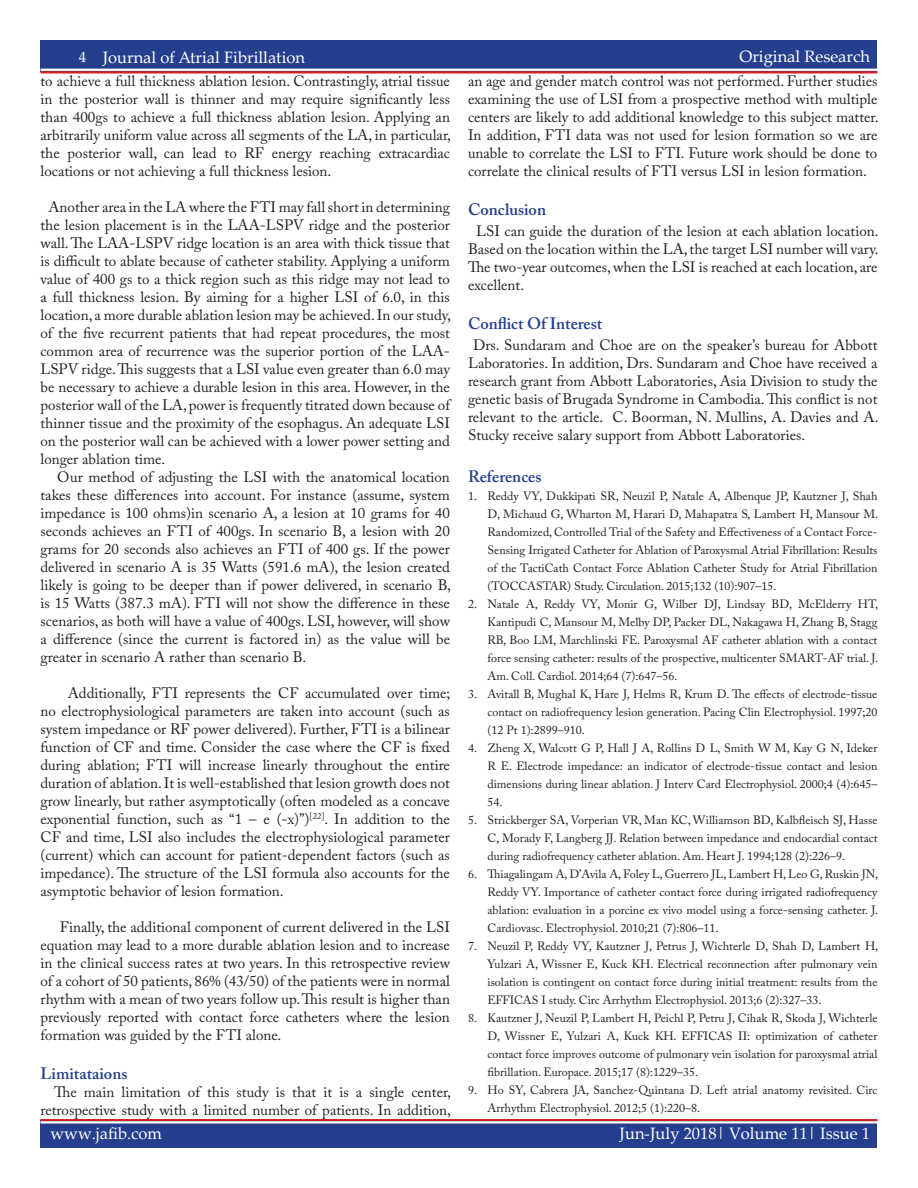
<style>
.page{position:relative;width:918px;height:1188px;background:#fff}
.page>*{position:absolute;margin:0;border:0;box-sizing:border-box;transform-origin:0 0}
.t1{font:16.5px "Palatino Linotype";color:#fff}
._10_Body_Text{font:600 16.5px "Adobe Caslon Pro";color:#253f8e}
._10_Body_Text-2{font:15px/18px "Adobe Caslon Pro";color:#231f20;text-align:justify}
.t2{font:12px/18px "Adobe Caslon Pro";color:#231f20;text-align:justify}
</style>
<div class="page">
<div style="left:40px;top:1120px;width:838px;height:28px;background:#253f8e"></div>
<hr style="left:40px;top:1119px;width:838px;height:2px;background:#d1232a">
<hr style="left:40px;top:1121px;width:838px;height:3px;background:#fff">
<div style="left:40px;top:40px;width:838px;height:32px;background:#253f8e"></div>
<hr style="left:40px;top:71px;width:838px;height:3px;background:#d1232a">
<hr style="left:40px;top:69px;width:838px;height:2px;background:#fff">
<p class="t1" style="left:79px;top:48px;width:228px"><sup>4</sup> Journal of Atrial Fibrillation</p>
<p class="t1" style="left:739px;top:45px;width:132px">Original Research</p>
<p class="t1" style="left:746px;top:47px;width:125px">Featured Review</p>
<p class="_10_Body_Text-2" style="left:468px;top:72px;width:412px">an age and gender match control was not performed. Further studies examining the use of LSI from a prospective method with multiple centers are likely to add additional knowledge to this subject matter.<br>In addition, FTI data was not used for lesion formation so we are unable to correlate the LSI to FTI. Future work should be done to correlate the clinical results of FTI versus LSI in lesion formation.</p>
<p class="_10_Body_Text" style="left:468px;top:200px;width:80px">Conclusion</p>
<p class="_10_Body_Text-2" style="left:468px;top:222px;width:412px;text-indent:8px">LSI can guide the duration of the lesion at each ablation location.<br>Based on the location within the LA, the target LSI number will vary.<br>The two-year outcomes, when the LSI is reached at each location, are excellent.</p>
<p class="_10_Body_Text" style="left:468px;top:314px;width:136px">Conflict Of Interest</p>
<p class="_10_Body_Text-2" style="left:468px;top:336px;width:412px;text-indent:5px">Drs. Sundaram and Choe are on the speaker’s bureau for Abbott Laboratories. In addition, Drs. Sundaram and Choe have received a research grant from Abbott Laboratories, Asia Division to study the genetic basis of Brugada Syndrome in Cambodia. This conflict is not relevant to the article. C. Boorman, N. Mullins, A. Davies and A.<br>Stucky receive salary support from Abbott Laboratories.</p>
<p class="_10_Body_Text" style="left:468px;top:467px;width:75px">References</p>
<p class="t2" style="left:488px;top:487px;width:392px;text-indent:-20px">1. Reddy VY, Dukkipati SR, Neuzil P, Natale A, Albenque JP, Kautzner J, Shah D, Michaud G, Wharton M, Harari D, Mahapatra S, Lambert H, Mansour M.<br>Randomized, Controlled Trial of the Safety and Effectiveness of a Contact Force-Sensing Irrigated Catheter for Ablation of Paroxysmal Atrial Fibrillation: Results of the TactiCath Contact Force Ablation Catheter Study for Atrial Fibrillation (TOCCASTAR) Study. Circulation. 2015;132 (10):907–15.</p>
<p class="t2" style="left:488px;top:595px;width:392px;text-indent:-20px">2. Natale A, Reddy VY, Monir G, Wilber DJ, Lindsay BD, McElderry HT, Kantipudi C, Mansour M, Melby DP, Packer DL, Nakagawa H, Zhang B, Stagg RB, Boo LM, Marchlinski FE. Paroxysmal AF catheter ablation with a contact force sensing catheter: results of the prospective, multicenter SMART-AF trial. J.<br>Am. Coll. Cardiol. 2014;64 (7):647–56.</p>
<p class="t2" style="left:488px;top:685px;width:391px;text-indent:-20px">3. Avitall B, Mughal K, Hare J, Helms R, Krum D. The effects of electrode-tissue contact on radiofrequency lesion generation. Pacing Clin Electrophysiol. 1997;20 (12 Pt 1):2899–910.</p>
<p class="t2" style="left:488px;top:739px;width:392px;text-indent:-20px">4. Zheng X, Walcott G P, Hall J A, Rollins D L, Smith W M, Kay G N, Ideker R E. Electrode impedance: an indicator of electrode-tissue contact and lesion dimensions during linear ablation. J Interv Card Electrophysiol. 2000;4 (4):645– 54.</p>
<p class="t2" style="left:488px;top:811px;width:392px;text-indent:-20px">5. Strickberger SA, Vorperian VR, Man KC, Williamson BD, Kalbfleisch SJ, Hasse C, Morady F, Langberg JJ. Relation between impedance and endocardial contact during radiofrequency catheter ablation. Am. Heart J. 1994;128 (2):226–9.</p>
<p class="t2" style="left:488px;top:865px;width:392px;text-indent:-20px">6. Thiagalingam A, D’Avila A, Foley L, Guerrero JL, Lambert H, Leo G, Ruskin JN, Reddy VY. Importance of catheter contact force during irrigated radiofrequency ablation: evaluation in a porcine ex vivo model using a force-sensing catheter. J.<br>Cardiovasc. Electrophysiol. 2010;21 (7):806–11.</p>
<p class="t2" style="left:488px;top:937px;width:392px;text-indent:-20px">7. Neuzil P, Reddy VY, Kautzner J, Petrus J, Wichterle D, Shah D, Lambert H, Yulzari A, Wissner E, Kuck KH. Electrical reconnection after pulmonary vein isolation is contingent on contact force during initial treatment: results from the EFFICAS I study. Circ Arrhythm Electrophysiol. 2013;6 (2):327–33.</p>
<p class="t2" style="left:488px;top:1009px;width:392px;text-indent:-20px">8. Kautzner J, Neuzil P, Lambert H, Peichl P, Petru J, Cihak R, Skoda J, Wichterle D, Wissner E, Yulzari A, Kuck KH. EFFICAS II: optimization of catheter contact force improves outcome of pulmonary vein isolation for paroxysmal atrial fibrillation. Europace. 2015;17 (8):1229–35.</p>
<p class="t2" style="left:488px;top:1081px;width:391px;text-indent:-20px">9. Ho SY, Cabrera JA, Sanchez-Quintana D. Left atrial anatomy revisited. Circ<br>Arrhythm Electrophysiol. 2012;5 (1):220–8.</p>
<p class="_10_Body_Text-2" style="left:40px;top:72px;width:412px">to achieve a full thickness ablation lesion. Contrastingly, atrial tissue in the posterior wall is thinner and may require significantly less than 400gs to achieve a full thickness ablation lesion. Applying an arbitrarily uniform value across all segments of the LA, in particular, the posterior wall, can lead to RF energy reaching extracardiac locations or not achieving a full thickness lesion.</p>
<p class="_10_Body_Text-2" style="left:40px;top:198px;width:412px;text-indent:8px">Another area in the LA where the FTI may fall short in determining the lesion placement is in the LAA-LSPV ridge and the posterior wall. The LAA-LSPV ridge location is an area with thick tissue that is difficult to ablate because of catheter stability. Applying a uniform value of 400 gs to a thick region such as this ridge may not lead to a full thickness lesion. By aiming for a higher LSI of 6.0, in this location, a more durable ablation lesion may be achieved. In our study, of the five recurrent patients that had repeat procedures, the most common area of recurrence was the superior portion of the LAA-LSPV ridge. This suggests that a LSI value even greater than 6.0 may be necessary to achieve a durable lesion in this area. However, in the posterior wall of the LA, power is frequently titrated down because of thinner tissue and the proximity of the esophagus. An adequate LSI on the posterior wall can be achieved with a lower power setting and longer ablation time.</p>
<p class="_10_Body_Text-2" style="left:40px;top:468px;width:412px;text-indent:17px">Our method of adjusting the LSI with the anatomical location takes these differences into account. For instance (assume, system impedance is 100 ohms)in scenario A, a lesion at 10 grams for 40 seconds achieves an FTI of 400gs. In scenario B, a lesion with 20 grams for 20 seconds also achieves an FTI of 400 gs. If the power delivered in scenario A is 35 Watts (591.6 mA), the lesion created likely is going to be deeper than if power delivered, in scenario B, is 15 Watts (387.3 mA). FTI will not show the difference in these scenarios, as both will have a value of 400gs. LSI, however, will show a difference (since the current is factored in) as the value will be greater in scenario A rather than scenario B.</p>
<p class="_10_Body_Text-2" style="left:40px;top:684px;width:411px;text-indent:27px">Additionally, FTI represents the CF accumulated over time; no electrophysiological parameters are taken into account (such as system impedance or RF power delivered). Further, FTI is a bilinear function of CF and time. Consider the case where the CF is fixed during ablation; FTI will increase linearly throughout the entire duration of ablation. It is well-established that lesion growth does not grow linearly, but rather asymptotically (often modeled as a concave exponential function, such as “1 – e (-x)”)<sup>[22]</sup>. In addition to the CF and time, LSI also includes the electrophysiological parameter (current) which can account for patient-dependent factors (such as impedance). The structure of the LSI formula also accounts for the asymptotic behavior of lesion formation.</p>
<p class="_10_Body_Text-2" style="left:40px;top:918px;width:411px;text-indent:19px">Finally, the additional component of current delivered in the LSI equation may lead to a more durable ablation lesion and to increase in the clinical success rates at two years. In this retrospective review of a cohort of 50 patients, 86% (43/50) of the patients were in normal rhythm with a mean of two years follow up. This result is higher than previously reported with contact force catheters where the lesion formation was guided by the FTI alone.</p>
<p class="_10_Body_Text" style="left:40px;top:1064px;width:89px">Limitataions</p>
<p class="_10_Body_Text-2" style="left:40px;top:1083px;width:412px;text-align:right">The main limitation of this study is that it is a single center, retrospective study with a limited number of patients. In addition,</p>
<p class="t1" style="left:51px;top:1122px;width:113px">www.jafib.com</p>
<p class="t1" style="left:620px;top:1122px;width:252px">Jun-July 2018| Volume 11| Issue 1</p>
</div>
